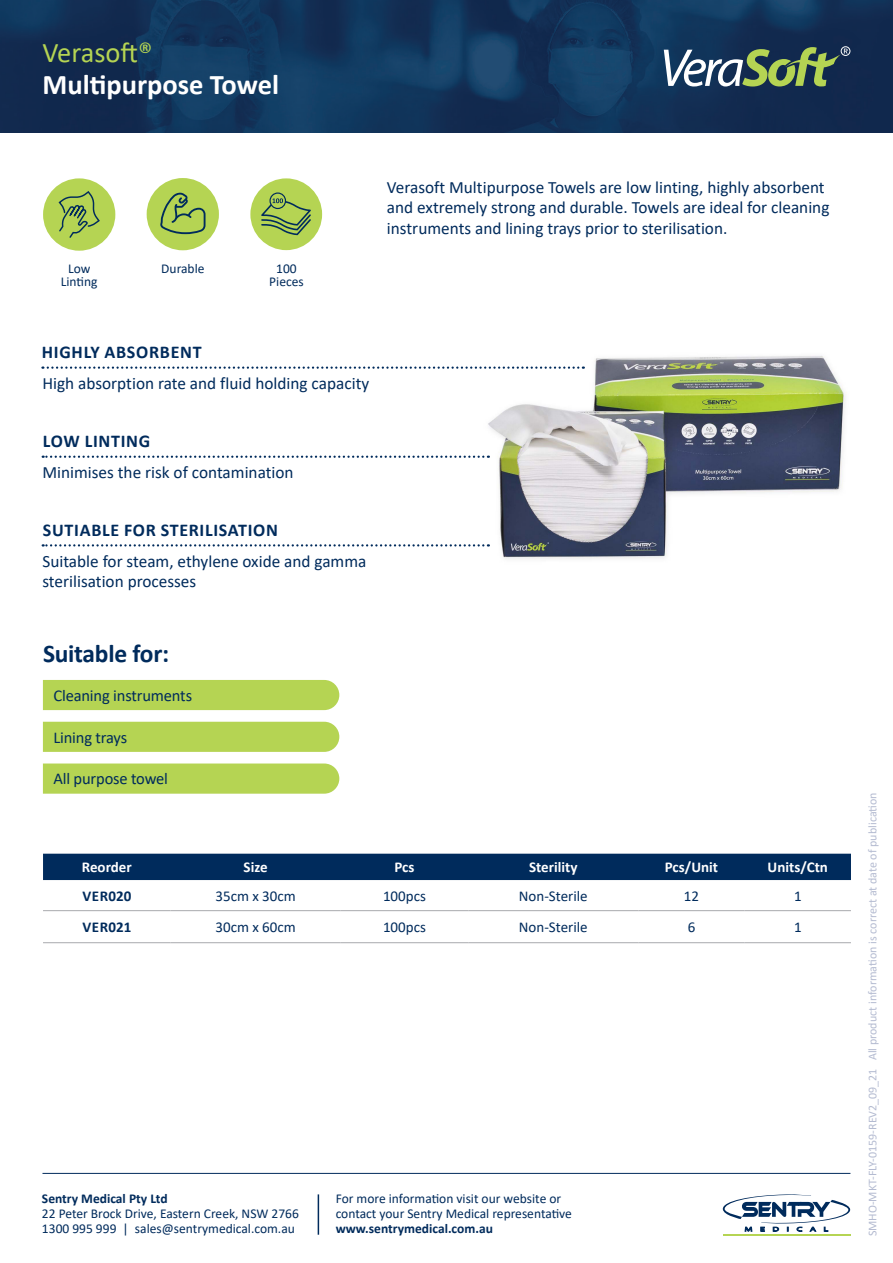
<style>
.page{position:relative;width:893px;height:1263px;background:#fff}
.page>*{position:absolute;margin:0;border:0;box-sizing:border-box;transform-origin:0 0}
.t1{font:700 28.5px "Calibri";color:#fff}
.t2{font:28.5px "Calibri";color:#b5d453}
.Product_Text{font:700 25.5px "Calibri";letter-spacing:-.01em;color:#002b5c}
.Sub_Heading{font:700 18px "Calibri";letter-spacing:.04em;color:#002b5c}
.Description___Main_T{font:17.25px/20.7px "Calibri";color:#002b5c}
.Suitable_For{font:16.5px "Calibri";letter-spacing:-.01em;color:#002b5c}
.t3{font:15px "Calibri";color:#002b5c}
.t4{font:700 15px "Calibri";color:#fff}
.t5{font:700 15px "Calibri";letter-spacing:.02em;color:#002b5c}
.Icon_Text{font:13.5px/15px "Calibri";color:#002b5c}
.t6{font:700 13.5px "Calibri";color:#002b5c}
.t7{font:12px "Calibri";color:#b4bbd1}
</style>
<div class="page">
<hr style="left:318px;top:1194px;width:1px;height:41px;background:#002b5c">
<hr style="left:723px;top:1234px;width:127px;height:2px;background:#b5d453">
<svg style="left:723px;top:1194px;width:127px;height:37px"></svg>
<hr style="left:42px;top:1173px;width:808px;height:1px;background:#002b5c">
<img style="left:0;top:0;width:893px;height:133px">
<img style="left:456px;top:355px;width:391px;height:204px">
<div style="left:43px;top:178px;width:72px;height:73px;background:#b5d453;border-radius:50%"></div>
<svg style="left:58px;top:191px;width:42px;height:47px"></svg>
<div style="left:147px;top:178px;width:72px;height:72px;background:#b5d453;border-radius:50%"></div>
<svg style="left:160px;top:193px;width:46px;height:41px"></svg>
<div style="left:250px;top:178px;width:72px;height:72px;background:#b5d453;border-radius:50%"></div>
<svg style="left:270px;top:193px;width:15px;height:15px"></svg>
<div style="left:269px;top:192px;width:17px;height:17px;border:1px solid #002b5c;border-radius:50%"></div>
<svg style="left:261px;top:198px;width:50px;height:37px"></svg>
<div style="left:43px;top:854px;width:808px;height:26px;background:#002b5c"></div>
<hr style="left:43px;top:910px;width:128px;height:1px;background:#a8a9ad">
<hr style="left:171px;top:910px;width:170px;height:1px;background:#a8a9ad">
<hr style="left:341px;top:910px;width:127px;height:1px;background:#a8a9ad">
<hr style="left:468px;top:910px;width:170px;height:1px;background:#a8a9ad">
<hr style="left:638px;top:910px;width:107px;height:1px;background:#a8a9ad">
<hr style="left:745px;top:910px;width:106px;height:1px;background:#a8a9ad">
<hr style="left:43px;top:942px;width:128px;height:1px;background:#a8a9ad">
<hr style="left:171px;top:942px;width:170px;height:1px;background:#a8a9ad">
<hr style="left:341px;top:942px;width:127px;height:1px;background:#a8a9ad">
<hr style="left:468px;top:942px;width:170px;height:1px;background:#a8a9ad">
<hr style="left:638px;top:942px;width:107px;height:1px;background:#a8a9ad">
<hr style="left:745px;top:942px;width:106px;height:1px;background:#a8a9ad">
<svg style="left:42px;top:366px;width:542px;height:3px"></svg>
<svg style="left:43px;top:544px;width:446px;height:2px"></svg>
<svg style="left:43px;top:456px;width:446px;height:2px"></svg>
<div style="left:43px;top:680px;width:296px;height:30px;background:#b5d453"></div>
<div style="left:43px;top:722px;width:296px;height:30px;background:#b5d453"></div>
<svg style="left:43px;top:763px;width:296px;height:31px;background:#b7d559"></svg>
<svg style="left:664px;top:46px;width:186px;height:41px;background:#566e6a"></svg>
<p class="t2" style="left:43px;top:33px;width:112px">Verasoft®</p>
<p class="t1" style="left:43px;top:64px;width:238px">Multipurpose Towel</p>
<p class="Icon_Text" style="left:68px;top:260px;width:24px">Low</p>
<p class="Icon_Text" style="left:161px;top:260px;width:45px">Durable</p>
<p class="Icon_Text" style="left:61px;top:273px;width:38px">Linting</p>
<p class="Icon_Text" style="left:269px;top:261px;width:36px;line-height:13px;text-align:center">100<br>Pieces</p>
<p class="Description___Main_T" style="left:387px;top:176px;width:444px">Verasoft Multipurpose Towels are low linting, highly absorbent and extremely strong and durable. Towels are ideal for cleaning instruments and lining trays prior to sterilisation.</p>
<p class="Sub_Heading" style="left:42px;top:340px;width:161px">HIGHLY ABSORBENT</p>
<p class="Description___Main_T" style="left:42px;top:372px;width:328px">High absorption rate and fluid holding capacity</p>
<p class="Sub_Heading" style="left:43px;top:428px;width:109px">LOW LINTING</p>
<p class="Description___Main_T" style="left:42px;top:461px;width:253px">Minimises the risk of contamination</p>
<p class="Sub_Heading" style="left:43px;top:517px;width:237px">SUTIABLE FOR STERILISATION</p>
<p class="Description___Main_T" style="left:42px;top:550px;width:325px">Suitable for steam, ethylene oxide and gamma sterilisation processes</p>
<p class="Product_Text" style="left:43px;top:635px;width:128px">Suitable for:</p>
<p class="Suitable_For" style="left:53px;top:684px;width:140px">Cleaning instruments</p>
<p class="Suitable_For" style="left:53px;top:726px;width:75px">Lining trays</p>
<p class="Suitable_For" style="left:53px;top:767px;width:116px">All purpose towel</p>
<p class="t4" style="left:82px;top:857px;width:51px">Reorder</p>
<p class="t4" style="left:244px;top:857px;width:26px">Size</p>
<p class="t4" style="left:394px;top:857px;width:21px">Pcs</p>
<p class="t4" style="left:529px;top:857px;width:50px">Sterility</p>
<p class="t4" style="left:665px;top:857px;width:55px">Pcs/Unit</p>
<p class="t4" style="left:768px;top:857px;width:62px">Units/Ctn</p>
<p class="t5" style="left:83px;top:885px;width:50px">VER020</p>
<p class="t3" style="left:215px;top:885px;width:82px">35cm x 30cm</p>
<p class="t3" style="left:383px;top:885px;width:44px">100pcs</p>
<p class="t3" style="left:519px;top:885px;width:70px">Non-Sterile</p>
<p class="t3" style="left:684px;top:885px;width:17px">12</p>
<p class="t3" style="left:794px;top:885px;width:9px">1</p>
<p class="t5" style="left:83px;top:917px;width:50px">VER021</p>
<p class="t3" style="left:215px;top:917px;width:82px">30cm x 60cm</p>
<p class="t3" style="left:383px;top:917px;width:44px">100pcs</p>
<p class="t3" style="left:519px;top:917px;width:70px">Non-Sterile</p>
<p class="t3" style="left:688px;top:917px;width:9px">6</p>
<p class="t3" style="left:794px;top:917px;width:9px">1</p>
<p class="t6" style="left:42px;top:1189px;width:127px">Sentry Medical Pty Ltd</p>
<p class="Icon_Text" style="left:42px;top:1206px;width:258px">22 Peter Brock Drive, Eastern Creek, NSW 2766<br>1300 995 999 | sales@sentrymedical.com.au</p>
<p class="Icon_Text" style="left:336px;top:1191px;width:238px">For more information visit our website or contact your Sentry Medical representative</p>
<p class="t6" style="left:336px;top:1219px;width:159px">www.sentrymedical.com.au</p>
<p class="t7" style="left:864px;top:1236px;width:445px;rotate:-90deg">SMHO-MKT-FLY-0159-REV2_09_21 All product information is correct at date of publication</p>
</div>
